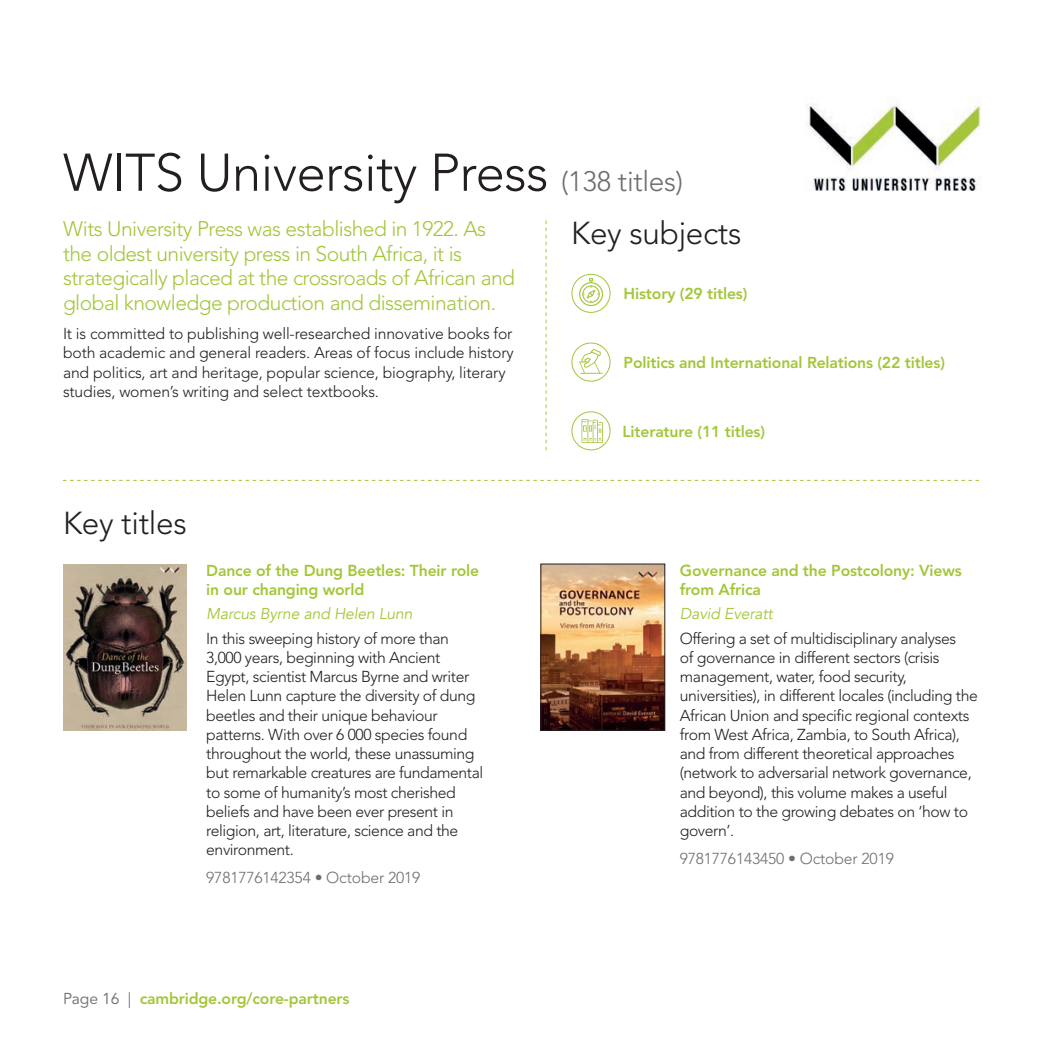
<style>
.page{position:relative;width:1042px;height:1042px;background:#fff}
.page>*{position:absolute;margin:0;border:0;box-sizing:border-box;transform-origin:0 0}
.t1{font:300 52.5px "Avenir LT Std";letter-spacing:-.01em;color:#231f20}
.t2{font:300 31.5px "Avenir LT Std";letter-spacing:-.01em;color:#231f20}
.t3{font:300 21px/24.5px "Avenir LT Std";letter-spacing:-.025em;color:#a3c639}
.t4{font:300 15.75px/19.2px "Avenir LT Std";letter-spacing:-.025em;color:#231f20}
.t5{font:800 15.75px/19.2px "Avenir LT Std";letter-spacing:-.01em;color:#a3c639}
.t6{font:300 15.75px "Avenir LT Std";letter-spacing:-.01em;color:#6c6d70}
.t7{font:italic 15.75px "Avenir";letter-spacing:-.01em;color:#a3c639}
.s1{font-size:28px;color:#6c6d70}
.s2{font-weight:400;color:#6c6d70}
</style>
<div class="page">
<svg style="left:63px;top:480px;width:916px;height:1px"></svg>
<img style="left:806px;top:96px;width:175px;height:95px">
<svg style="left:546px;top:220px;width:1px;height:230px"></svg>
<div style="left:571px;top:343px;width:39px;height:39px;border:1px solid #a3c639;border-radius:50%"></div>
<svg style="left:579px;top:349px;width:24px;height:25px"></svg>
<div style="left:571px;top:274px;width:39px;height:39px;border:1px solid #a3c639;border-radius:50%"></div>
<svg style="left:579px;top:278px;width:24px;height:28px"></svg>
<img style="left:63px;top:564px;width:124px;height:166px">
<img style="left:543px;top:566px;width:120px;height:162px">
<div style="left:541px;top:564px;width:124px;height:166px;border:1px solid #231f20"></div>
<div style="left:571px;top:411px;width:39px;height:39px;border:1px solid #a3c639;border-radius:50%"></div>
<svg style="left:581px;top:419px;width:22px;height:24px"></svg>
<h1 class="t1" style="left:63px;top:142px;width:621px">WITS University Press <span class="s1">(138 titles)</span></h1>
<h3 class="t3" style="left:63px;top:217px;width:453px">Wits University Press was established in 1922. As the oldest university press in South Africa, it is strategically placed at the crossroads of African and global knowledge production and dissemination.</h3>
<p class="t4" style="left:63px;top:324px;width:452px">It is committed to publishing well-researched innovative books for both academic and general readers. Areas of focus include history and politics, art and heritage, popular science, biography, literary studies, women’s writing and select textbooks.</p>
<h2 class="t2" style="left:63px;top:505px;width:125px">Key titles</h2>
<p class="t5" style="left:206px;top:561px;width:274px">Dance of the Dung Beetles: Their role in our changing world</p>
<p class="t7" style="left:206px;top:604px;width:208px">Marcus Byrne and Helen Lunn</p>
<p class="t4" style="left:206px;top:628px;width:279px">In this sweeping history of more than 3,000 years, beginning with Ancient Egypt, scientist Marcus Byrne and writer Helen Lunn capture the diversity of dung beetles and their unique behaviour patterns. With over 6 000 species found throughout the world, these unassuming but remarkable creatures are fundamental to some of humanity’s most cherished beliefs and have been ever present in religion, art, literature, science and the environment.</p>
<p class="t6" style="left:206px;top:868px;width:216px">9781776142354 • October 2019</p>
<p class="t5" style="left:63px;top:989px;width:288px"><span class="s2">Page 16 |</span> cambridge.org/core-partners</p>
<h2 class="t2" style="left:571px;top:215px;width:172px">Key subjects</h2>
<p class="t5" style="left:623px;top:284px;width:125px">History (29 titles)</p>
<p class="t5" style="left:623px;top:353px;width:323px">Politics and International Relations (22 titles)</p>
<p class="t5" style="left:622px;top:421px;width:144px">Literature (11 titles)</p>
<p class="t5" style="left:680px;top:561px;width:283px">Governance and the Postcolony: Views from Africa</p>
<p class="t7" style="left:680px;top:604px;width:94px">David Everatt</p>
<p class="t4" style="left:680px;top:628px;width:299px">Offering a set of multidisciplinary analyses<br>of governance in different sectors (crisis management, water, food security, universities), in different locales (including the African Union and specific regional contexts from West Africa, Zambia, to South Africa), and from different theoretical approaches (network to adversarial network governance, and beyond), this volume makes a useful addition to the growing debates on ‘how to govern’.</p>
<p class="t6" style="left:680px;top:849px;width:216px">9781776143450 • October 2019</p>
</div>
